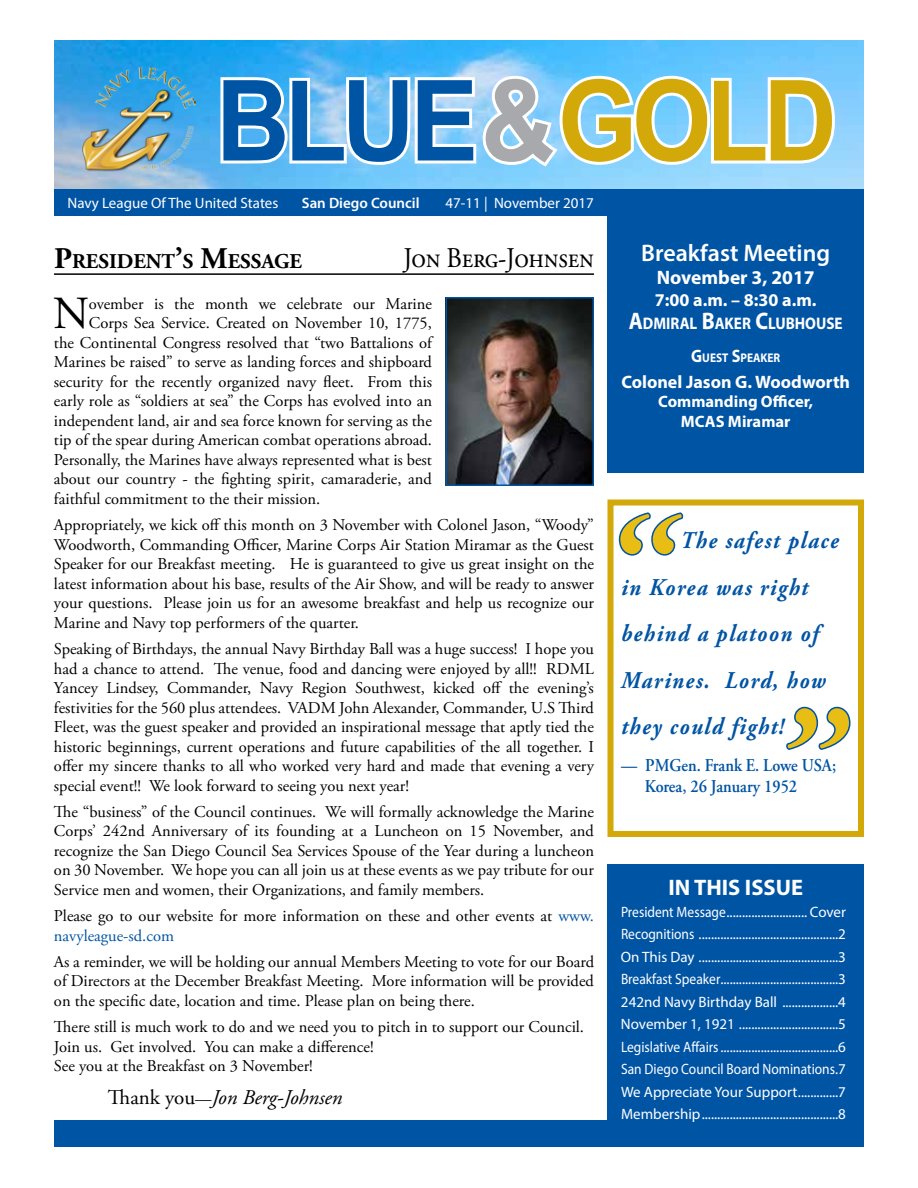
<style>
.page{position:relative;width:918px;height:1188px;background:#fff}
.page>*{position:absolute;margin:0;border:0;box-sizing:border-box;transform-origin:0 0}
.t1{font:700 112.2px "Arial";letter-spacing:-.05em;color:#0054a4;scale:.91 1}
.t2{font:45.9px "Adobe Garamond Pro";color:#000}
.t3{font:28.5px "Adobe Garamond Pro";letter-spacing:-.01em;color:#000;scale:.9 1}
.t4{font:italic 700 24px/46.5px "Adobe Garamond Pro";letter-spacing:.07em;color:#0054a4;scale:.9 1}
.t5{font:600 24px "Myriad Pro";color:#fff}
.t6{font:700 22.5px "Myriad Pro";color:#fff}
.t7{font:italic 21px "Adobe Garamond Pro";color:#000}
.t8{font:700 21px "Adobe Garamond Pro";color:#000}
.t9{font:700 19.5px "Myriad Pro";color:#fff}
.t10{font:600 18px/21px "Adobe Garamond Pro";color:#0054a4;scale:.9 1}
.t11{font:700 18px "Myriad Pro";color:#fff}
.t12{font:700 16.8px "Myriad Pro";color:#fff;scale:.9 1}
.t13{font:16.5px/19.5px "Adobe Garamond Pro";color:#000;text-align:justify}
.t14{font:700 16.5px/19.5px "Myriad Pro";color:#fff;text-align:center}
.t15{font:15px/22.5px "Myriad Pro";color:#fff;text-align:justify;scale:.9 1}
.t16{font:15px "Myriad Pro";color:#fff}
.t17{font:600 15px "Myriad Pro";color:#fff}
.t18{font:700 12.6px "Myriad Pro";color:#fff;scale:.9 1}
.s1{color:#a7a9ac}
.s2{color:#d3a809}
.s3{font-size:30px}
.s4{font-size:24px}
.s5{font-size:18px}
.s6{color:#0054a4}
.s7{font-style:normal}
.s8{font-style:normal;font-size:16.5px}
</style>
<div class="page">
<img style="left:54px;top:40px;width:810px;height:149px">
<div style="left:608px;top:864px;width:256px;height:256px;background:#0054a4"></div>
<div style="left:54px;top:1120px;width:810px;height:28px;background:#0054a4"></div>
<div style="left:54px;top:189px;width:810px;height:27px;background:#0054a4"></div>
<svg style="left:217px;top:72px;width:622px;height:98px"></svg>
<div style="left:608px;top:500px;width:256px;height:337px;border:6px solid #d3a809"></div>
<svg style="left:618px;top:512px;width:65px;height:44px"></svg>
<svg style="left:786px;top:706px;width:65px;height:44px"></svg>
<div style="left:608px;top:216px;width:256px;height:256px;background:#0054a4"></div>
<img style="left:81px;top:68px;width:115px;height:104px">
<hr style="left:54px;top:273px;width:540px;height:2px;background:#000">
<img style="left:449px;top:300px;width:142px;height:183px">
<div style="left:446px;top:297px;width:148px;height:189px;border:2px solid #0054a4"></div>
<h1 class="t1" style="left:216px;top:46px;width:684px">BLUE<span class="s1">&amp;</span><span class="s2">GOLD</span></h1>
<p class="t16" style="left:68px;top:194px;width:212px">Navy League Of The United States</p>
<p class="t17" style="left:302px;top:194px;width:119px">San Diego Council</p>
<p class="t16" style="left:446px;top:194px;width:150px">47-11 | November 2017</p>
<p class="t8" style="left:54px;top:249px;width:250px"><span class="s3">P</span>RESIDENT<span class="s3">’</span>S <span class="s3">M</span>ESSAGE</p>
<h3 class="t3" style="left:403px;top:241px;width:213px">Jon Berg-Johnsen</h3>
<h3 class="t5" style="left:641px;top:238px;width:190px">Breakfast Meeting</h3>
<p class="t9" style="left:657px;top:264px;width:160px">November 3, 2017</p>
<p class="t11" style="left:655px;top:288px;width:163px">7:00 a.m. – 8:30 a.m.</p>
<p class="t12" style="left:629px;top:312px;width:239px"><span class="s4">A</span>DMIRAL <span class="s4">B</span>AKER <span class="s4">C</span>LUBHOUSE</p>
<p class="t18" style="left:691px;top:349px;width:100px"><span class="s5">G</span>UEST <span class="s5">S</span>PEAKER</p>
<p class="t11" style="left:621px;top:370px;width:230px">Colonel Jason G. Woodworth</p>
<p class="t14" style="left:658px;top:391px;width:157px">Commanding Officer,<br>MCAS Miramar</p>
<h2 class="t2" style="left:53px;top:286px;width:37px">N</h2>
<p class="t13" style="left:89px;top:295px;width:345px">ovember is the month we celebrate our Marine</p>
<p class="t13" style="left:89px;top:314px;width:345px">Corps Sea Service. Created on November 10, 1775,</p>
<p class="t13" style="left:54px;top:334px;width:381px">the Continental Congress resolved that “two Battalions of</p>
<p class="t13" style="left:54px;top:353px;width:380px">Marines be raised” to serve as landing forces and shipboard</p>
<p class="t13" style="left:54px;top:373px;width:380px">security for the recently organized navy fleet. From this</p>
<p class="t13" style="left:54px;top:392px;width:380px">early role as “soldiers at sea” the Corps has evolved into an</p>
<p class="t13" style="left:54px;top:412px;width:379px">independent land, air and sea force known for serving as the</p>
<p class="t13" style="left:54px;top:431px;width:380px">tip of the spear during American combat operations abroad.</p>
<p class="t13" style="left:54px;top:451px;width:379px">Personally, the Marines have always represented what is best</p>
<p class="t13" style="left:54px;top:470px;width:380px">about our country - the fighting spirit, camaraderie, and</p>
<p class="t13" style="left:54px;top:490px;width:268px">faithful commitment to the their mission.</p>
<p class="t13" style="left:54px;top:516px;width:542px">Appropriately, we kick off this month on 3 November with Colonel Jason, “Woody” Woodworth, Commanding Officer, Marine Corps Air Station Miramar as the Guest Speaker for our Breakfast meeting. He is guaranteed to give us great insight on the latest information about his base, results of the Air Show, and will be ready to answer your questions. Please join us for an awesome breakfast and help us recognize our Marine and Navy top performers of the quarter.</p>
<p class="t13" style="left:54px;top:640px;width:541px">Speaking of Birthdays, the annual Navy Birthday Ball was a huge success! I hope you had a chance to attend. The venue, food and dancing were enjoyed by all!! RDML Yancey Lindsey, Commander, Navy Region Southwest, kicked off the evening’s festivities for the 560 plus attendees. VADM John Alexander, Commander, U.S Third Fleet, was the guest speaker and provided an inspirational message that aptly tied the historic beginnings, current operations and future capabilities of the all together. I offer my sincere thanks to all who worked very hard and made that evening a very special event!! We look forward to seeing you next year!</p>
<p class="t13" style="left:54px;top:802px;width:542px">The “business” of the Council continues. We will formally acknowledge the Marine Corps’ 242nd Anniversary of its founding at a Luncheon on 15 November, and recognize the San Diego Council Sea Services Spouse of the Year during a luncheon on 30 November. We hope you can all join us at these events as we pay tribute for our Service men and women, their Organizations, and family members.</p>
<p class="t13" style="left:54px;top:907px;width:541px">Please go to our website for more information on these and other events at <span class="s6">www. navyleague-sd.com</span></p>
<p class="t13" style="left:54px;top:952px;width:542px">As a reminder, we will be holding our annual Members Meeting to vote for our Board of Directors at the December Breakfast Meeting. More information will be provided on the specific date, location and time. Please plan on being there.</p>
<p class="t13" style="left:54px;top:1018px;width:532px;text-align:left">There still is much work to do and we need you to pitch in to support our Council.<br>Join us. Get involved. You can make a difference!<br>See you at the Breakfast on 3 November!</p>
<p class="t7" style="left:108px;top:1085px;width:236px"><span class="s7">Thank you</span><span class="s8">—</span>Jon Berg-Johnsen</p>
<h3 class="t4" style="left:621px;top:518px;width:243px;text-indent:59px">The safest place in Korea was right behind a platoon of<br>Marines. Lord, how they could fight!</h3>
<p class="t10" style="left:645px;top:755px;width:214px;text-indent:-24px">— PMGen. Frank E. Lowe USA;<br>Korea, 26 January 1952</p>
<h3 class="t6" style="left:668px;top:873px;width:136px">IN THIS ISSUE</h3>
<p class="t15" style="left:621px;top:900px;width:252px">President Message.......................... Cover Recognitions .............................................2<br>On This Day .............................................3<br>Breakfast Speaker......................................3<br>242nd Navy Birthday Ball ..................4<br>November 1, 1921 ................................5<br>Legislative Affairs......................................6<br>San Diego Council Board Nominations.7<br>We Appreciate Your Support.............7<br>Membership............................................8</p>
</div>
